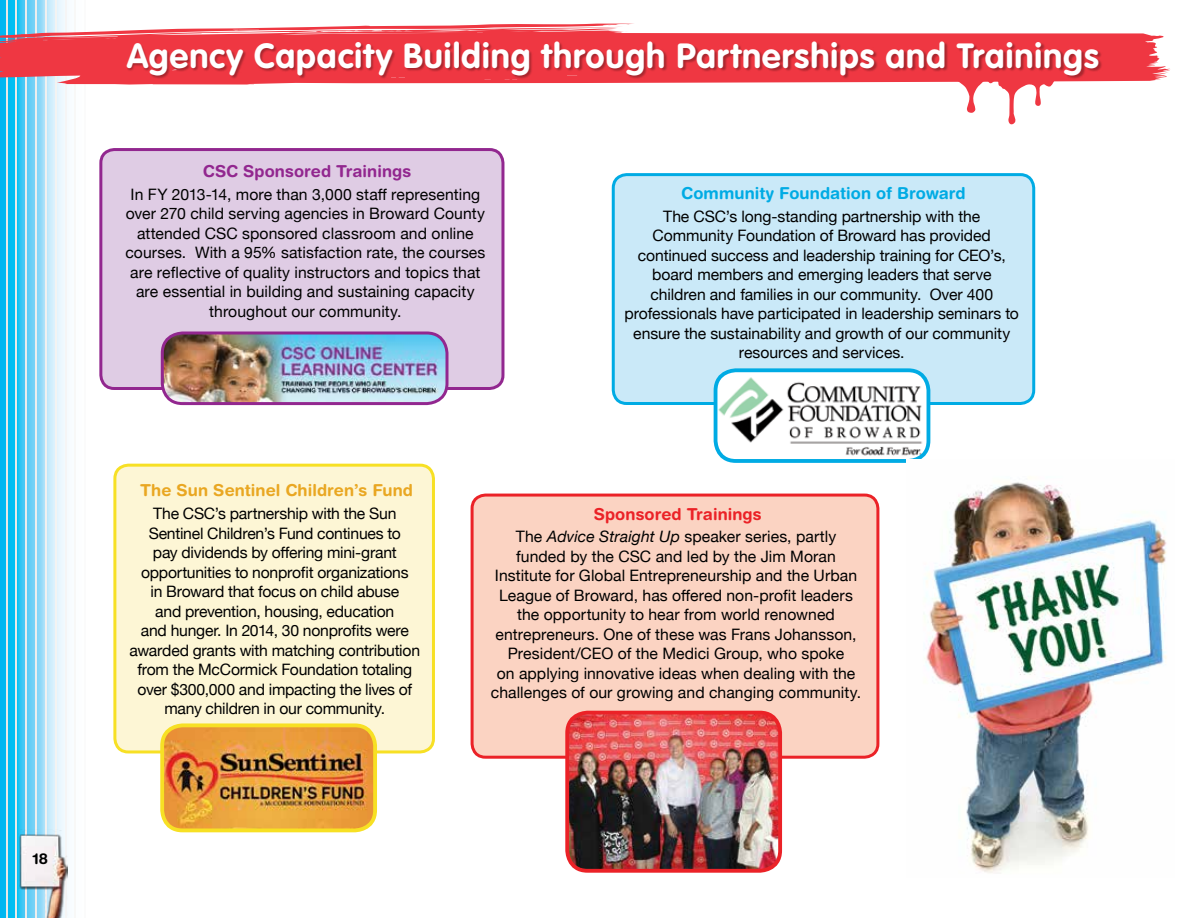
<style>
.page{position:relative;width:1188px;height:918px;background:#fff}
.page>*{position:absolute;margin:0;border:0;box-sizing:border-box;transform-origin:0 0}
.t1{font:700 34.5px "VAG Rounded";letter-spacing:.03em;color:#fff}
.t2{font:700 16.5px "Helvetica Rounded LT Std";color:#00abe4}
.t3{font:700 16.5px "Helvetica Rounded LT Std";letter-spacing:.005em;color:#e9a722}
.t4{font:700 16.5px "Helvetica Rounded LT Std";letter-spacing:.005em;color:#92278f}
.t5{font:700 16.5px "Helvetica Rounded LT Std";letter-spacing:.005em;color:#eb2227}
.t6{font:15.75px/19.5px "Helvetica Neue";letter-spacing:-.005em;color:#000;text-align:center}
.t7{font:700 15px "Helvetica Rounded LT Std";color:#000}
.s1{font-style:italic}
</style>
<div class="page">
<svg style="left:0;top:0;width:105px;height:918px"></svg>
<hr style="left:94px;top:0;width:2px;height:918px;background:#fff">
<hr style="left:84px;top:0;width:2px;height:918px;background:#fbfbfb">
<hr style="left:75px;top:0;width:1px;height:918px;background:#f8f8f7">
<hr style="left:65px;top:0;width:1px;height:918px;background:#f5f5f5">
<hr style="left:55px;top:0;width:1px;height:918px;background:#f3f3f2">
<hr style="left:45px;top:0;width:2px;height:918px;background:#f1f0f0">
<hr style="left:35px;top:0;width:2px;height:918px;background:#eee">
<hr style="left:26px;top:0;width:1px;height:918px;background:#ececec">
<hr style="left:16px;top:0;width:1px;height:918px;background:#eaeae9">
<hr style="left:6px;top:0;width:1px;height:918px;background:#e8e8e7">
<img style="left:19px;top:830px;width:49px;height:88px">
<div style="left:613px;top:175px;width:421px;height:229px;background:#cae9f8;border-radius:14px"></div>
<div style="left:612px;top:173px;width:423px;height:232px;border:3px solid #00abe4;border-radius:14px"></div>
<img style="left:716px;top:373px;width:212px;height:86px">
<div style="left:714px;top:368px;width:216px;height:95px;border:4px solid #00abe4;border-radius:20px"></div>
<div style="left:115px;top:465px;width:318px;height:287px;background:#fdf6d5;border-radius:14px"></div>
<div style="left:113px;top:464px;width:322px;height:289px;border:3px solid #f7e024;border-radius:14px"></div>
<img style="left:165px;top:728px;width:210px;height:102px">
<div style="left:160px;top:723px;width:217px;height:109px;border:4px solid #f7e024;border-radius:20px"></div>
<div style="left:101px;top:150px;width:402px;height:238px;background:#dfcce4;border-radius:14px"></div>
<div style="left:99px;top:148px;width:405px;height:242px;border:3px solid #92278f;border-radius:14px"></div>
<img style="left:162px;top:333px;width:283px;height:71px">
<div style="left:161px;top:332px;width:288px;height:73px;border:3px solid #92278f;border-radius:20px"></div>
<div style="left:472px;top:495px;width:406px;height:262px;background:#fbd3c2;border-radius:14px"></div>
<div style="left:471px;top:494px;width:408px;height:265px;border:3px solid #eb2227;border-radius:14px"></div>
<img style="left:567px;top:713px;width:213px;height:155px">
<div style="left:565px;top:711px;width:217px;height:162px;border:4px solid #eb2227;border-radius:20px"></div>
<img style="left:907px;top:459px;width:260px;height:415px">
<svg style="left:0;top:33px;width:1170px;height:52px;background:#ee5862"></svg>
<svg style="left:0;top:23px;width:635px;height:16px"></svg>
<svg style="left:954px;top:79px;width:101px;height:45px"></svg>
<div style="left:127px;top:42px;width:975px;height:37px;background:#000;opacity:.3"></div>
<p class="t7" style="left:33px;top:850px;width:17px">18</p>
<h1 class="t1" style="left:127px;top:35px;width:974px">Agency Capacity Building through Partnerships and Trainings</h1>
<p class="t4" style="left:203px;top:161px;width:210px">CSC Sponsored Trainings</p>
<p class="t6" style="left:125px;top:183px;width:362px">In FY 2013-14, more than 3,000 staff representing over 270 child serving agencies in Broward County attended CSC sponsored classroom and online courses. With a 95% satisfaction rate, the courses are reflective of quality instructors and topics that are essential in building and sustaining capacity throughout our community.</p>
<p class="t2" style="left:681px;top:183px;width:286px">Community Foundation of Broward</p>
<p class="t6" style="left:625px;top:205px;width:396px">The CSC’s long-standing partnership with the Community Foundation of Broward has provided continued success and leadership training for CEO’s, board members and emerging leaders that serve children and families in our community. Over 400 professionals have participated in leadership seminars to ensure the sustainability and growth of our community resources and services.</p>
<p class="t3" style="left:140px;top:480px;width:274px">The Sun Sentinel Children’s Fund</p>
<p class="t6" style="left:130px;top:503px;width:292px">The CSC’s partnership with the Sun Sentinel Children’s Fund continues to<br>pay dividends by offering mini-grant opportunities to nonprofit organizations<br>in Broward that focus on child abuse<br>and prevention, housing, education<br>and hunger. In 2014, 30 nonprofits were awarded grants with matching contribution from the McCormick Foundation totaling over $300,000 and impacting the lives of many children in our community.</p>
<p class="t5" style="left:594px;top:504px;width:170px">Sponsored Trainings</p>
<p class="t6" style="left:491px;top:526px;width:372px">The <span class="s1">Advice Straight Up</span> speaker series, partly funded by the CSC and led by the Jim Moran Institute for Global Entrepreneurship and the Urban League of Broward, has offered non-profit leaders the opportunity to hear from world renowned entrepreneurs. One of these was Frans Johansson, President/CEO of the Medici Group, who spoke<br>on applying innovative ideas when dealing with the challenges of our growing and changing community.</p>
</div>
